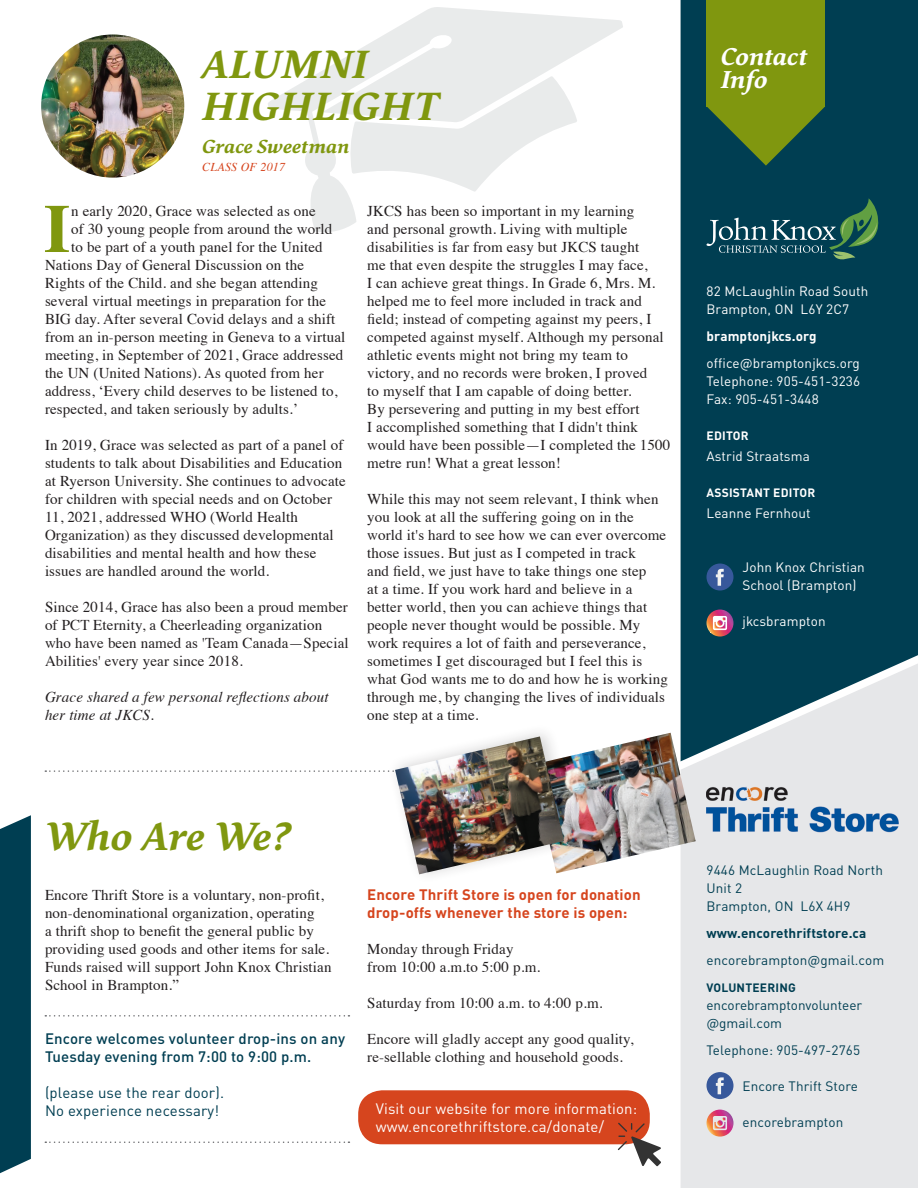
<style>
.page{position:relative;width:918px;height:1188px;background:#fff}
.page>*{position:absolute;margin:0;border:0;box-sizing:border-box;transform-origin:0 0}
.BODY{font:700 68.25px "Times";color:#80970f}
.BODY-2{font:italic 700 43.5px/42px "Pollen";letter-spacing:.005em;color:#80970f}
.BODY-3{font:italic 700 27px "Pollen";letter-spacing:-.02em;color:#fff}
.BODY-4{font:italic 700 21px "Pollen";color:#80970f}
.BODY-5{font:15px/18px "Times";letter-spacing:.01em;color:#231f20}
.SIDE_RAIL__White{font:500 15px/18px "DINOT";letter-spacing:.01em;color:#003e52}
.SIDE_RAIL__White-2{font:700 15px/18px "DINOT";letter-spacing:.01em;color:#d6451e}
.SIDE_RAIL__White-3{font:15px/18px "DINOT";letter-spacing:.01em;color:#fff}
.BODY-6{font:italic 15px/18px "Times";letter-spacing:.01em;color:#231f20}
.SIDE_RAIL__White-4{font:15px/18px "DINOT";letter-spacing:.01em;color:#003e52}
.BODY-7{font:13.5px/18px "DINOT";letter-spacing:.01em;color:#fff}
.BODY-8{font:13.5px/18px "DINOT";letter-spacing:.01em;color:#003e52}
.BODY-9{font:700 13.5px "DINOT";letter-spacing:.01em;color:#003e52}
.BODY-10{font:700 13.5px "DINOT";letter-spacing:.01em;color:#fff}
.BODY-11{font:700 12px "DINOT";letter-spacing:.02em;color:#fff}
.BODY-12{font:700 12px "DINOT";letter-spacing:.02em;color:#003e52}
.BODY-13{font:italic 12px "Times";letter-spacing:.02em;color:#d6451e}
</style>
<div class="page">
<div style="left:358px;top:1090px;width:292px;height:54px;background:#d6451e;border-radius:24px"></div>
<svg style="left:268px;top:7px;width:355px;height:225px"></svg>
<div style="left:681px;top:761px;width:237px;height:427px;background:#e6e7e9"></div>
<svg style="left:681px;top:0;width:237px;height:761px;background:#134c5f"></svg>
<div style="left:706px;top:0;width:119px;height:106px;background:#80970f"></div>
<svg style="left:706px;top:106px;width:119px;height:60px;background:#3f6a30"></svg>
<svg style="left:707px;top:198px;width:171px;height:61px;background:#1f585f"></svg>
<div style="left:707px;top:564px;width:27px;height:27px;background:#37589b;border-radius:50%"></div>
<svg style="left:716px;top:569px;width:8px;height:17px"></svg>
<svg style="left:706px;top:610px;width:28px;height:27px"></svg>
<img style="left:706px;top:775px;width:207px;height:68px">
<div style="left:707px;top:1072px;width:27px;height:27px;background:#37589b;border-radius:50%"></div>
<svg style="left:716px;top:1077px;width:8px;height:17px"></svg>
<svg style="left:706px;top:1110px;width:28px;height:27px"></svg>
<svg style="left:45px;top:770px;width:340px;height:2px"></svg>
<svg style="left:45px;top:1015px;width:304px;height:2px"></svg>
<svg style="left:45px;top:1142px;width:304px;height:1px"></svg>
<img style="left:580px;top:733px;width:116px;height:140px">
<img style="left:41px;top:34px;width:143px;height:144px;border-radius:72px">
<div style="left:387px;top:722px;width:193px;height:163px;background:#231f20;opacity:.2"></div>
<img style="left:395px;top:736px;width:169px;height:138px">
<svg style="left:618px;top:1123px;width:43px;height:43px"></svg>
<svg style="left:0;top:815px;width:31px;height:358px;background:#0a4659"></svg>
<p class="BODY-2" style="left:202px;top:42px;width:238px">ALUMNI<br>HIGHLIGHT</p>
<p class="BODY-4" style="left:202px;top:132px;width:148px">Grace Sweetman</p>
<p class="BODY-13" style="left:202px;top:156px;width:84px">CLASS OF 2017</p>
<p class="BODY" style="left:44px;top:164px;width:28px">I</p>
<p class="BODY-5" style="left:71px;top:201px;width:246px">n early 2020, Grace was selected as one</p>
<p class="BODY-5" style="left:71px;top:219px;width:263px">of 30 young people from around the world</p>
<p class="BODY-5" style="left:71px;top:237px;width:253px">to be part of a youth panel for the United</p>
<p class="BODY-5" style="left:45px;top:255px;width:261px">Nations Day of General Discussion on the</p>
<p class="BODY-5" style="left:45px;top:273px;width:275px">Rights of the Child. and she began attending</p>
<p class="BODY-5" style="left:45px;top:291px;width:283px">several virtual meetings in preparation for the</p>
<p class="BODY-5" style="left:45px;top:309px;width:292px">BIG day. After several Covid delays and a shift</p>
<p class="BODY-5" style="left:45px;top:327px;width:302px">from an in-person meeting in Geneva to a virtual</p>
<p class="BODY-5" style="left:45px;top:345px;width:300px">meeting, in September of 2021, Grace addressed</p>
<p class="BODY-5" style="left:45px;top:363px;width:280px">the UN (United Nations). As quoted from her</p>
<p class="BODY-5" style="left:45px;top:381px;width:294px">address, ‘Every child deserves to be listened to,</p>
<p class="BODY-5" style="left:45px;top:399px;width:255px">respected, and taken seriously by adults.’</p>
<p class="BODY-5" style="left:45px;top:435px;width:302px">In 2019, Grace was selected as part of a panel of students to talk about Disabilities and Education at Ryerson University. She continues to advocate for children with special needs and on October 11, 2021, addressed WHO (World Health Organization) as they discussed developmental disabilities and mental health and how these issues are handled around the world.</p>
<p class="BODY-5" style="left:45px;top:597px;width:305px">Since 2014, Grace has also been a proud member of PCT Eternity, a Cheerleading organization who have been named as 'Team Canada—Special Abilities' every year since 2018.</p>
<p class="BODY-6" style="left:45px;top:687px;width:285px">Grace shared a few personal reflections about her time at JKCS.</p>
<p class="BODY-5" style="left:367px;top:201px;width:305px">JKCS has been so important in my learning<br>and personal growth. Living with multiple disabilities is far from easy but JKCS taught<br>me that even despite the struggles I may face,<br>I can achieve great things. In Grade 6, Mrs. M. helped me to feel more included in track and field; instead of competing against my peers, I competed against myself. Although my personal athletic events might not bring my team to victory, and no records were broken, I proved<br>to myself that I am capable of doing better.<br>By persevering and putting in my best effort<br>I accomplished something that I didn't think would have been possible—I completed the 1500 metre run! What a great lesson!</p>
<p class="BODY-5" style="left:367px;top:489px;width:302px">While this may not seem relevant, I think when you look at all the suffering going on in the world it's hard to see how we can ever overcome those issues. But just as I competed in track<br>and field, we just have to take things one step<br>at a time. If you work hard and believe in a better world, then you can achieve things that people never thought would be possible. My work requires a lot of faith and perseverance, sometimes I get discouraged but I feel this is what God wants me to do and how he is working through me, by changing the lives of individuals one step at a time.</p>
<p class="BODY-3" style="left:721px;top:38px;width:88px">Contact</p>
<p class="BODY-3" style="left:721px;top:61px;width:48px">Info</p>
<p class="BODY-7" style="left:706px;top:282px;width:164px">82 McLaughlin Road South</p>
<p class="BODY-7" style="left:706px;top:300px;width:144px">Brampton, ON L6Y 2C7</p>
<p class="BODY-10" style="left:706px;top:327px;width:112px">bramptonjkcs.org</p>
<p class="BODY-7" style="left:706px;top:354px;width:155px">office@bramptonjkcs.org</p>
<p class="BODY-7" style="left:706px;top:372px;width:155px">Telephone: 905-451-3236</p>
<p class="BODY-7" style="left:706px;top:390px;width:114px">Fax: 905-451-3448</p>
<p class="BODY-11" style="left:707px;top:428px;width:44px">EDITOR</p>
<p class="BODY-7" style="left:706px;top:447px;width:105px">Astrid Straatsma</p>
<p class="BODY-11" style="left:707px;top:485px;width:110px">ASSISTANT EDITOR</p>
<p class="BODY-7" style="left:706px;top:504px;width:106px">Leanne Fernhout</p>
<p class="BODY-7" style="left:742px;top:558px;width:124px">John Knox Christian<br>School (Brampton)</p>
<p class="BODY-7" style="left:742px;top:612px;width:85px">jkcsbrampton</p>
<p class="BODY-2" style="left:45px;top:814px;width:248px">Who Are We?</p>
<p class="BODY-5" style="left:45px;top:885px;width:288px">Encore Thrift Store is a voluntary, non-profit, non-denominational organization, operating<br>a thrift shop to benefit the general public by providing used goods and other items for sale.<br>Funds raised will support John Knox Christian School in Brampton.”</p>
<p class="SIDE_RAIL__White" style="left:45px;top:1029px;width:302px">Encore welcomes volunteer drop-ins on any<br>Tuesday evening from 7:00 to 9:00 p.m.</p>
<p class="SIDE_RAIL__White-4" style="left:45px;top:1083px;width:181px">(please use the rear door).<br>No experience necessary!</p>
<p class="SIDE_RAIL__White-2" style="left:367px;top:885px;width:275px">Encore Thrift Store is open for donation drop-offs whenever the store is open:</p>
<p class="BODY-5" style="left:367px;top:939px;width:175px">Monday through Friday from 10:00 a.m.to 5:00 p.m.</p>
<p class="BODY-5" style="left:367px;top:993px;width:237px">Saturday from 10:00 a.m. to 4:00 p.m.</p>
<p class="BODY-5" style="left:367px;top:1029px;width:268px">Encore will gladly accept any good quality, re-sellable clothing and household goods.</p>
<p class="SIDE_RAIL__White-3" style="left:376px;top:1099px;width:263px">Visit our website for more information: www.encorethriftstore.ca/donate/</p>
<p class="BODY-8" style="left:706px;top:861px;width:178px">9446 McLaughlin Road North<br>Unit 2</p>
<p class="BODY-8" style="left:706px;top:897px;width:146px">Brampton, ON L6X 4H9</p>
<p class="BODY-9" style="left:706px;top:924px;width:161px">www.encorethriftstore.ca</p>
<p class="BODY-8" style="left:706px;top:951px;width:179px">encorebrampton@gmail.com</p>
<p class="BODY-12" style="left:707px;top:980px;width:91px">VOLUNTEERING</p>
<p class="BODY-8" style="left:706px;top:996px;width:157px">encorebramptonvolunteer @gmail.com</p>
<p class="BODY-8" style="left:706px;top:1041px;width:155px">Telephone: 905-497-2765</p>
<p class="BODY-8" style="left:742px;top:1077px;width:117px">Encore Thrift Store</p>
<p class="BODY-8" style="left:742px;top:1113px;width:102px">encorebrampton</p>
</div>
